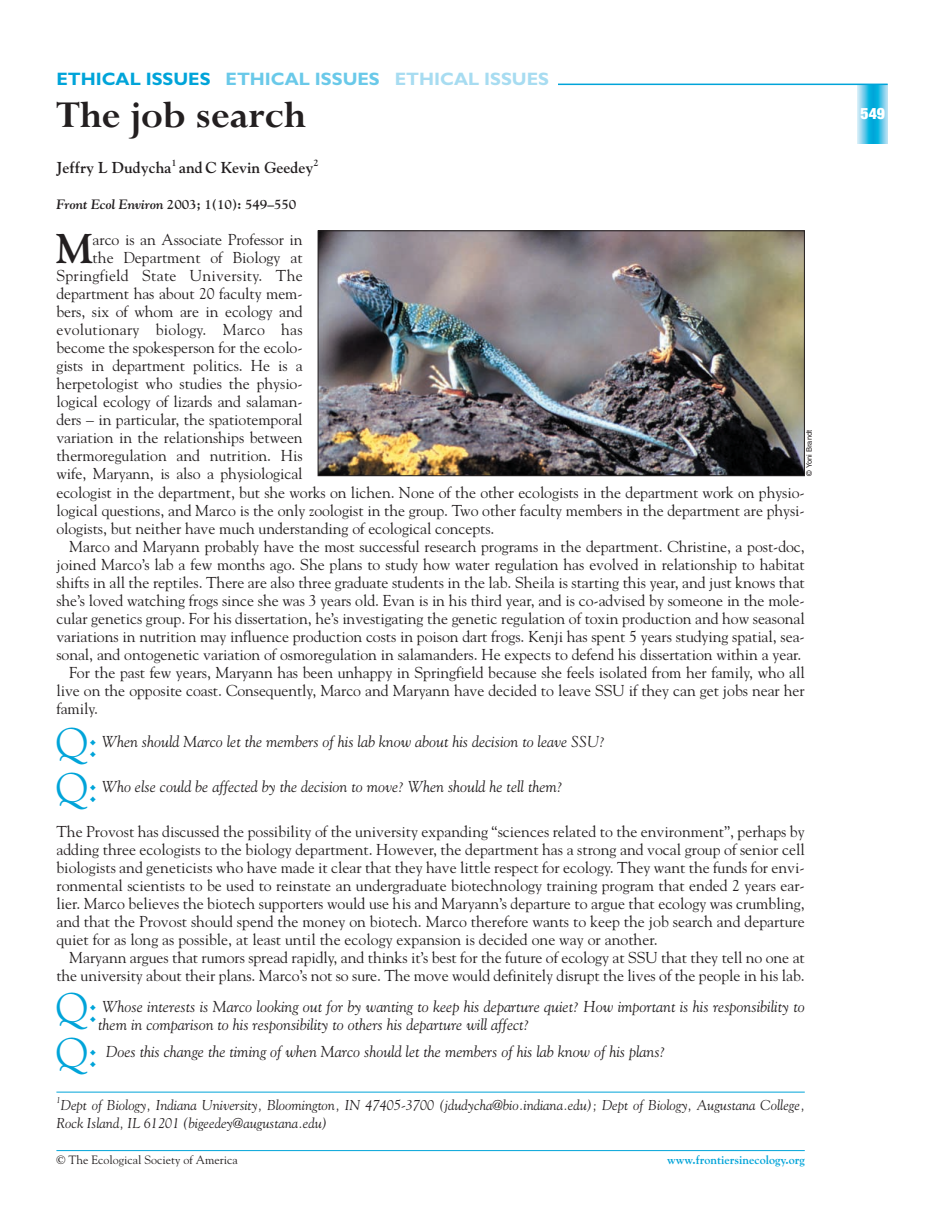
<style>
.page{position:relative;width:945px;height:1217px;background:#fff}
.page>*{position:absolute;margin:0;border:0;box-sizing:border-box;transform-origin:0 0}
.t1{font:700 42px "Lapidary 333 BT";color:#231f20}
.t2{font:700 41.4px "Goudy";color:#231f20}
.t3{font:41.25px "Goudy";color:#00a4d9}
.t4{font:700 18px "Gill Sans";color:#00a4d9}
.t5{font:15.75px/18px "Goudy";letter-spacing:-.005em;color:#231f20;text-align:justify}
.t6{font:italic 15.75px/18px "Goudy";color:#231f20}
.t7{font:15.75px "Goudy";letter-spacing:.015em;color:#231f20}
.t8{font:700 15.75px "Goudy";color:#231f20}
.t9{font:900 condensed 15.75px "Helvetica Neue";color:#fff}
.t10{font:italic 14.25px/18px "Goudy";color:#231f20}
.t11{font:700 13.5px "Goudy";letter-spacing:-.005em;color:#231f20}
.t12{font:12px "Goudy";color:#231f20}
.t13{font:700 12px "Goudy";color:#00a4d9}
.t14{font:700 9.45px "Goudy";color:#231f20}
.t15{font:7.5px "Helvetica";color:#231f20}
.s1{color:#6ac9e9}
.s2{color:#a7dcf1}
.s3{font-style:italic}
</style>
<div class="page">
<svg style="left:858px;top:85px;width:30px;height:59px;background:#4ec3e6"></svg>
<hr style="left:56px;top:84px;width:832px;height:1px;background:#00a4d9">
<hr style="left:56px;top:1150px;width:749px;height:1px;background:#00a4d9">
<div style="left:56px;top:59px;width:502px;height:30px;background:#fff"></div>
<hr style="left:56px;top:1091px;width:749px;height:1px;background:#00a4d9">
<img style="left:320px;top:232px;width:483px;height:242px">
<div style="left:318px;top:230px;width:487px;height:246px;border:1px solid #231f20"></div>
<p class="t4" style="left:56px;top:73px;width:494px">ETHICAL ISSUES <span class="s1">ETHICAL ISSUES</span> <span class="s2">ETHICAL ISSUES</span></p>
<h1 class="t1" style="left:56px;top:88px;width:251px">The job search</h1>
<p class="t9" style="left:861px;top:108px;width:26px">549</p>
<p class="t8" style="left:56px;top:162px;width:117px">Jeffry L Dudycha</p>
<p class="t14" style="left:171px;top:159px;width:7px">1</p>
<p class="t8" style="left:179px;top:162px;width:136px">and C Kevin Geedey</p>
<p class="t14" style="left:313px;top:159px;width:7px">2</p>
<p class="t11" style="left:56px;top:199px;width:241px"><span class="s3">Front Ecol Environ</span> 2003; 1(10): 549–550</p>
<h2 class="t2" style="left:56px;top:232px;width:38px">M</h2>
<p class="t5" style="left:93px;top:232px;width:212px">arco is an Associate Professor in</p>
<p class="t5" style="left:93px;top:250px;width:212px">the Department of Biology at</p>
<p class="t7" style="left:56px;top:270px;width:248px">Springfield State University. The</p>
<p class="t5" style="left:56px;top:286px;width:248px">department has about 20 faculty mem-</p>
<p class="t5" style="left:56px;top:304px;width:248px">bers, six of whom are in ecology and</p>
<p class="t7" style="left:56px;top:324px;width:248px">evolutionary biology. Marco has</p>
<p class="t5" style="left:56px;top:340px;width:248px">become the spokesperson for the ecolo-</p>
<p class="t5" style="left:56px;top:358px;width:248px">gists in department politics. He is a</p>
<p class="t5" style="left:56px;top:376px;width:248px">herpetologist who studies the physio-</p>
<p class="t5" style="left:56px;top:394px;width:248px">logical ecology of lizards and salaman-</p>
<p class="t5" style="left:56px;top:412px;width:248px">ders – in particular, the spatiotemporal</p>
<p class="t5" style="left:56px;top:430px;width:248px">variation in the relationships between</p>
<p class="t5" style="left:56px;top:448px;width:248px">thermoregulation and nutrition. His</p>
<p class="t5" style="left:56px;top:466px;width:248px">wife, Maryann, is also a physiological</p>
<p class="t5" style="left:56px;top:484px;width:750px">ecologist in the department, but she works on lichen. None of the other ecologists in the department work on physio-</p>
<p class="t5" style="left:56px;top:502px;width:750px">logical questions, and Marco is the only zoologist in the group. Two other faculty members in the department are physi-</p>
<p class="t5" style="left:56px;top:520px;width:440px">ologists, but neither have much understanding of ecological concepts.</p>
<p class="t5" style="left:69px;top:538px;width:737px">Marco and Maryann probably have the most successful research programs in the department. Christine, a post-doc,</p>
<p class="t5" style="left:56px;top:556px;width:750px">joined Marco’s lab a few months ago. She plans to study how water regulation has evolved in relationship to habitat</p>
<p class="t5" style="left:56px;top:574px;width:750px">shifts in all the reptiles. There are also three graduate students in the lab. Sheila is starting this year, and just knows that</p>
<p class="t5" style="left:56px;top:592px;width:750px">she’s loved watching frogs since she was 3 years old. Evan is in his third year, and is co-advised by someone in the mole-</p>
<p class="t5" style="left:56px;top:610px;width:750px">cular genetics group. For his dissertation, he’s investigating the genetic regulation of toxin production and how seasonal</p>
<p class="t5" style="left:56px;top:628px;width:750px">variations in nutrition may influence production costs in poison dart frogs. Kenji has spent 5 years studying spatial, sea-</p>
<p class="t5" style="left:56px;top:646px;width:747px">sonal, and ontogenetic variation of osmoregulation in salamanders. He expects to defend his dissertation within a year.</p>
<p class="t5" style="left:69px;top:664px;width:737px">For the past few years, Maryann has been unhappy in Springfield because she feels isolated from her family, who all</p>
<p class="t5" style="left:56px;top:682px;width:750px">live on the opposite coast. Consequently, Marco and Maryann have decided to leave SSU if they can get jobs near her</p>
<p class="t5" style="left:56px;top:700px;width:43px">family.</p>
<h3 class="t3" style="left:56px;top:726px;width:44px">Q:</h3>
<p class="t6" style="left:102px;top:733px;width:505px">When should Marco let the members of his lab know about his decision to leave SSU?</p>
<h3 class="t3" style="left:56px;top:771px;width:44px">Q:</h3>
<p class="t6" style="left:102px;top:778px;width:462px">Who else could be affected by the decision to move? When should he tell them?</p>
<p class="t5" style="left:56px;top:823px;width:750px">The Provost has discussed the possibility of the university expanding “sciences related to the environment”, perhaps by adding three ecologists to the biology department. However, the department has a strong and vocal group of senior cell biologists and geneticists who have made it clear that they have little respect for ecology. They want the funds for envi&shy;ronmental scientists to be used to reinstate an undergraduate biotechnology training program that ended 2 years ear&shy;lier. Marco believes the biotech supporters would use his and Maryann’s departure to argue that ecology was crumbling, and that the Provost should spend the money on biotech. Marco therefore wants to keep the job search and departure quiet for as long as possible, at least until the ecology expansion is decided one way or another.</p>
<p class="t5" style="left:56px;top:949px;width:750px;text-align:right">Maryann argues that rumors spread rapidly, and thinks it’s best for the future of ecology at SSU that they tell no one at the university about their plans. Marco’s not so sure. The move would definitely disrupt the lives of the people in his lab.</p>
<h3 class="t3" style="left:56px;top:991px;width:44px">Q:</h3>
<p class="t6" style="left:98px;top:999px;width:708px">Whose interests is Marco looking out for by wanting to keep his departure quiet? How important is his responsibility to them in comparison to his responsibility to others his departure will affect?</p>
<h3 class="t3" style="left:56px;top:1036px;width:44px">Q:</h3>
<p class="t6" style="left:106px;top:1044px;width:561px">Does this change the timing of when Marco should let the members of his lab know of his plans?</p>
<p class="t15" style="left:806px;top:476px;width:47px;rotate:-90deg">© Yoni Brandt</p>
<p class="t10" style="left:56px;top:1096px;width:750px"><sup>1</sup>Dept of Biology, Indiana University, Bloomington, IN 47405-3700 (jdudycha@bio.indiana.edu); Dept of Biology, Augustana College,<br>Rock Island, IL 61201 (bigeedey@augustana.edu)</p>
<p class="t12" style="left:56px;top:1155px;width:183px">© The Ecological Society of America</p>
<p class="t13" style="left:667px;top:1155px;width:139px">www.frontiersinecology.org</p>
</div>
